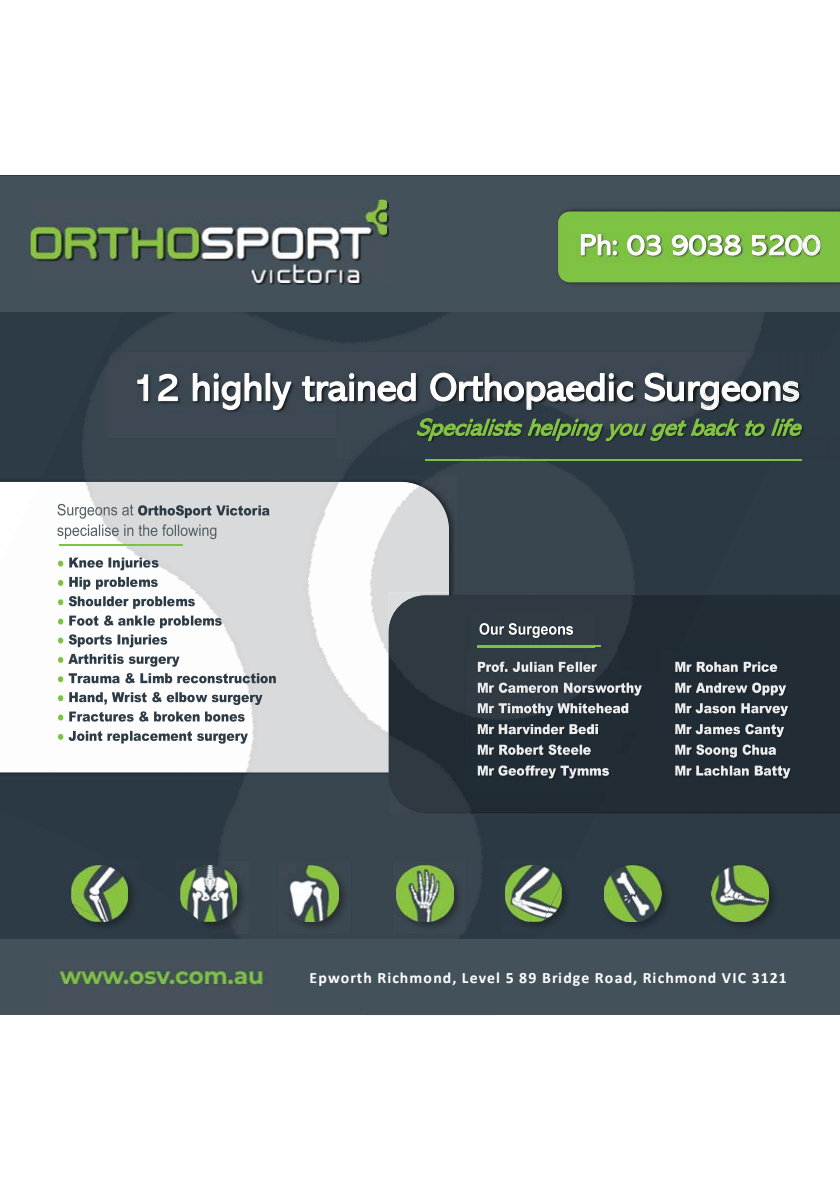
<style>
.page{position:relative;width:840px;height:1191px;background:#fff}
.page>*{position:absolute;margin:0;border:0;box-sizing:border-box;transform-origin:0 0}
.t1{font:39.4px "Abadi";letter-spacing:-.01em;color:#fff}
.t2{font:29.6px "Abadi";letter-spacing:-.005em;color:#fff}
.t3{font:italic 23.8px "Abadi";color:#82c343}
.t4{font:700 15.8px "Calibri";letter-spacing:.065em;color:#fff}
</style>
<div class="page">
<img style="left:0;top:311px;width:839px;height:704px">
<img style="left:0;top:475px;width:458px;height:304px">
<img style="left:0;top:482px;width:448px;height:290px">
<img style="left:388px;top:593px;width:60px;height:2px">
<img style="left:388px;top:595px;width:316px;height:217px">
<img style="left:500px;top:860px;width:73px;height:74px">
<img style="left:504px;top:865px;width:57px;height:56px">
<svg style="left:58px;top:560px;width:5px;height:6px"></svg>
<svg style="left:69px;top:557px;width:89px;height:13px"></svg>
<svg style="left:58px;top:580px;width:5px;height:6px"></svg>
<svg style="left:69px;top:577px;width:89px;height:12px"></svg>
<svg style="left:58px;top:599px;width:5px;height:6px"></svg>
<svg style="left:69px;top:596px;width:126px;height:13px"></svg>
<svg style="left:58px;top:618px;width:5px;height:6px"></svg>
<svg style="left:69px;top:615px;width:152px;height:13px"></svg>
<svg style="left:58px;top:637px;width:5px;height:6px"></svg>
<svg style="left:69px;top:634px;width:98px;height:13px"></svg>
<svg style="left:58px;top:654px;width:121px;height:12px"></svg>
<svg style="left:58px;top:676px;width:5px;height:6px"></svg>
<svg style="left:69px;top:673px;width:207px;height:10px"></svg>
<svg style="left:58px;top:695px;width:5px;height:6px"></svg>
<svg style="left:69px;top:692px;width:193px;height:13px"></svg>
<svg style="left:58px;top:714px;width:5px;height:6px"></svg>
<svg style="left:69px;top:711px;width:175px;height:10px"></svg>
<svg style="left:58px;top:731px;width:190px;height:12px"></svg>
<svg style="left:57px;top:504px;width:212px;height:14px;background:#acb1b4"></svg>
<svg style="left:57px;top:524px;width:159px;height:15px"></svg>
<hr style="left:60px;top:544px;width:123px;height:2px;background:#7dc243">
<hr style="left:477px;top:645px;width:123px;height:2px;background:#7dc243">
<div style="left:468px;top:614px;width:125px;height:36px;background:#2f3b43"></div>
<img style="left:477px;top:645px;width:86px;height:2px">
<img style="left:563px;top:614px;width:22px;height:31px">
<svg style="left:479px;top:623px;width:93px;height:15px"></svg>
<img style="left:465px;top:650px;width:120px;height:21px">
<img style="left:468px;top:650px;width:95px;height:1px">
<img style="left:585px;top:650px;width:34px;height:21px">
<svg style="left:563px;top:645px;width:30px;height:6px"></svg>
<img style="left:465px;top:671px;width:165px;height:20px">
<img style="left:465px;top:671px;width:154px;height:18px">
<svg style="left:477px;top:661px;width:119px;height:11px"></svg>
<img style="left:654px;top:696px;width:8px;height:13px">
<img style="left:654px;top:671px;width:8px;height:25px">
<img style="left:630px;top:671px;width:24px;height:11px">
<img style="left:465px;top:691px;width:12px;height:18px">
<img style="left:465px;top:712px;width:12px;height:21px">
<img style="left:614px;top:734px;width:7px;height:17px">
<img style="left:465px;top:733px;width:114px;height:21px">
<svg style="left:604px;top:751px;width:10px;height:3px"></svg>
<img style="left:611px;top:734px;width:3px;height:17px">
<img style="left:579px;top:734px;width:32px;height:17px">
<img style="left:590px;top:751px;width:14px;height:3px">
<svg style="left:477px;top:682px;width:177px;height:52px;background:#535b62"></svg>
<div style="left:465px;top:771px;width:133px;height:21px;background:#212d34"></div>
<img style="left:465px;top:754px;width:133px;height:17px">
<svg style="left:477px;top:744px;width:113px;height:11px"></svg>
<img style="left:622px;top:754px;width:10px;height:38px">
<svg style="left:622px;top:754px;width:4px;height:7px"></svg>
<img style="left:598px;top:754px;width:24px;height:38px">
<img style="left:598px;top:754px;width:6px;height:11px">
<svg style="left:477px;top:765px;width:131px;height:13px;background:#6b7177"></svg>
<img style="left:677px;top:650px;width:123px;height:21px">
<img style="left:662px;top:650px;width:15px;height:12px">
<img style="left:766px;top:650px;width:24px;height:21px">
<img style="left:798px;top:671px;width:10px;height:20px">
<svg style="left:798px;top:671px;width:2px;height:18px"></svg>
<img style="left:787px;top:689px;width:11px;height:2px">
<img style="left:787px;top:671px;width:11px;height:18px">
<img style="left:787px;top:709px;width:13px;height:3px">
<img style="left:800px;top:691px;width:10px;height:39px">
<img style="left:798px;top:691px;width:10px;height:18px">
<img style="left:787px;top:691px;width:11px;height:18px">
<img style="left:662px;top:716px;width:109px;height:17px">
<img style="left:796px;top:712px;width:10px;height:39px">
<img style="left:772px;top:712px;width:28px;height:18px">
<img style="left:783px;top:730px;width:13px;height:3px">
<svg style="left:662px;top:662px;width:125px;height:54px;background:#4f585f"></svg>
<img style="left:662px;top:733px;width:102px;height:21px">
<svg style="left:789px;top:751px;width:10px;height:3px"></svg>
<img style="left:796px;top:733px;width:3px;height:18px">
<img style="left:764px;top:733px;width:32px;height:18px">
<img style="left:775px;top:751px;width:14px;height:3px">
<svg style="left:675px;top:724px;width:108px;height:13px"></svg>
<div style="left:662px;top:771px;width:116px;height:21px;background:#212c35"></div>
<img style="left:662px;top:754px;width:116px;height:17px">
<svg style="left:675px;top:744px;width:100px;height:13px"></svg>
<img style="left:803px;top:754px;width:10px;height:38px">
<img style="left:778px;top:754px;width:25px;height:38px">
<img style="left:778px;top:754px;width:11px;height:11px">
<svg style="left:675px;top:765px;width:114px;height:13px"></svg>
<img style="left:107px;top:352px;width:666px;height:86px">
<svg style="left:699px;top:381px;width:19px;height:25px"></svg>
<svg style="left:763px;top:381px;width:10px;height:20px"></svg>
<img style="left:825px;top:352px;width:14px;height:54px">
<div style="left:773px;top:352px;width:52px;height:54px;background:#2d3b46"></div>
<img style="left:773px;top:381px;width:7px;height:20px">
<img style="left:782px;top:381px;width:16px;height:20px">
<img style="left:337px;top:438px;width:435px;height:20px">
<img style="left:337px;top:406px;width:445px;height:32px">
<img style="left:772px;top:438px;width:67px;height:20px">
<svg style="left:526px;top:381px;width:19px;height:29px"></svg>
<img style="left:700px;top:406px;width:16px;height:4px">
<img style="left:826px;top:406px;width:13px;height:32px">
<img style="left:782px;top:406px;width:44px;height:32px">
<img style="left:401px;top:406px;width:32px;height:52px">
<hr style="left:424px;top:459px;width:377px;height:2px;background:#7dc243">
<img style="left:223px;top:860px;width:27px;height:74px">
<img style="left:223px;top:865px;width:14px;height:56px">
<img style="left:277px;top:860px;width:74px;height:74px">
<img style="left:282px;top:865px;width:57px;height:56px">
<img style="left:392px;top:860px;width:74px;height:74px">
<img style="left:396px;top:865px;width:57px;height:56px">
<div style="left:0;top:939px;width:839px;height:75px;background:#43515a"></div>
<img style="left:55px;top:969px;width:211px;height:17px">
<div style="left:0;top:176px;width:839px;height:135px;background:#43515a"></div>
<img style="left:254px;top:201px;width:135px;height:83px">
<img style="left:32px;top:201px;width:354px;height:81px">
<svg style="left:557px;top:211px;width:282px;height:72px;background:#75b442"></svg>
<img style="left:802px;top:235px;width:17px;height:20px">
<svg style="left:0;top:796px;width:223px;height:143px;background:#314049"></svg>
<img style="left:71px;top:865px;width:57px;height:56px">
<h2 class="t2" style="left:579px;top:228px;width:242px">Ph: 03 9038 5200</h2>
<h1 class="t1" style="left:132px;top:365px;width:668px">12 highly trained Ortho aedic Sur eons</h1>
<h1 class="t1" style="left:524px;top:365px;width:24px">p</h1>
<h1 class="t1" style="left:698px;top:365px;width:24px">g</h1>
<h3 class="t3" style="left:416px;top:414px;width:393px">Specialistshelpingyougetbacktolife</h3>
<p class="t4" style="left:309px;top:971px;width:478px">Epworth Richmond, Level 5 89 Bridge Road, Richmond VIC 3121</p>
</div>
